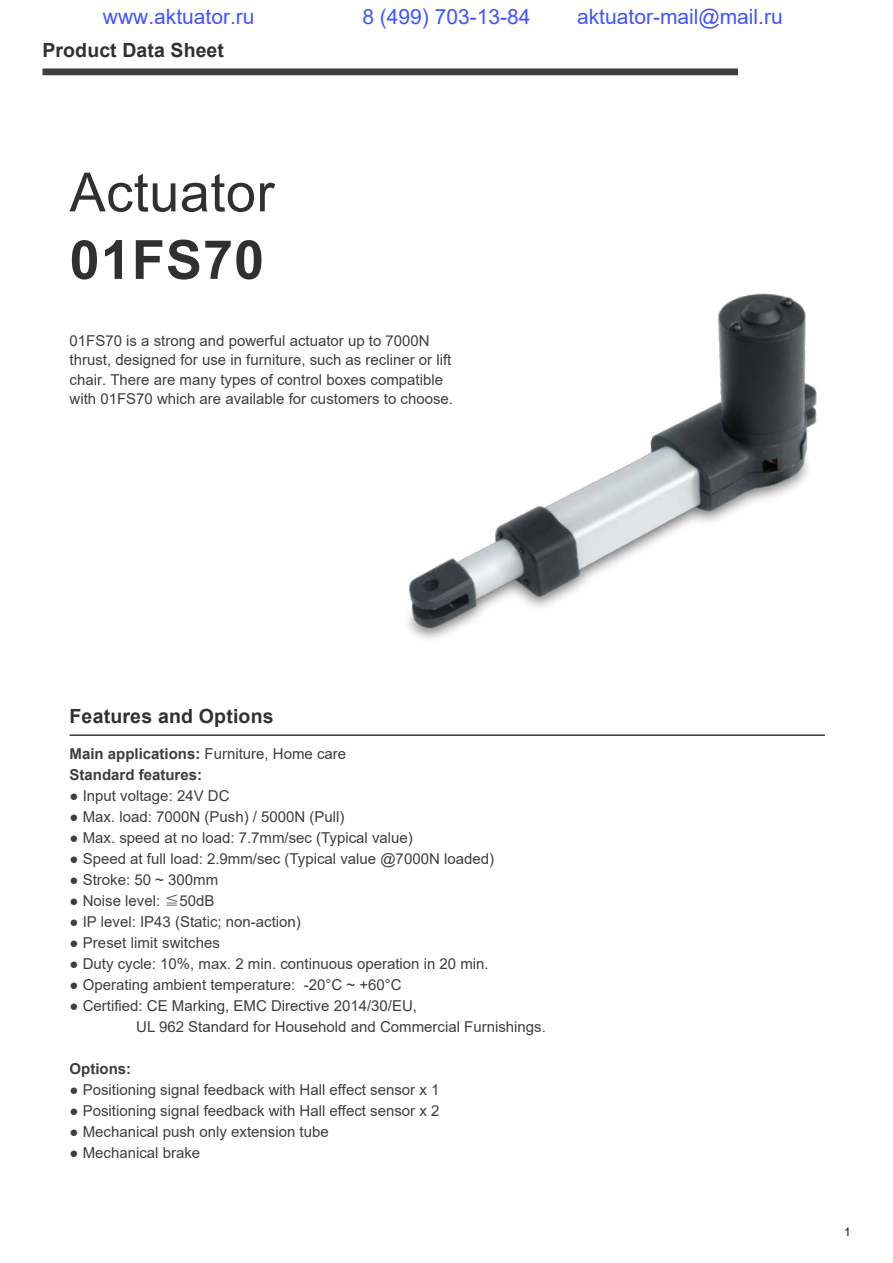
<style>
.page{position:relative;width:893px;height:1263px;background:#fff}
.page>*{position:absolute;margin:0;border:0;box-sizing:border-box;transform-origin:0 0}
.t1{font:54px "Arial";letter-spacing:.01em;color:#312f30}
.t2{font:700 54px "Arial";letter-spacing:.02em;color:#312f30}
.t3{font:21px "Arial";color:#4054ff}
.t4{font:700 19.5px "Arial";letter-spacing:.01em;color:#312f30}
.t5{font:15px/19.5px "Arial";color:#3e3e3f}
.t6{font:700 15px/21px "Arial";color:#3e3e3f}
.t7{font:700 12px "Arial Narrow";color:#3e3e3f}
.s1{font-weight:400}
.s2{font-family:"Adobe Ming Std";font-weight:300}
</style>
<div class="page">
<div style="left:43px;top:68px;width:695px;height:7px;background:#3e3e3f"></div>
<hr style="left:70px;top:734px;width:755px;height:2px;background:#3e3e3f">
<img style="left:408px;top:293px;width:409px;height:346px">
<h2 class="t3" style="left:103px;top:2px;width:153px">www.aktuator.ru</h2>
<h2 class="t3" style="left:362px;top:2px;width:170px">8 (499) 703-13-84</h2>
<h2 class="t3" style="left:577px;top:2px;width:207px">aktuator-mail@mail.ru</h2>
<h3 class="t4" style="left:43px;top:37px;width:183px">Product Data Sheet</h3>
<h1 class="t1" style="left:70px;top:155px;width:206px">Actuator</h1>
<h1 class="t2" style="left:70px;top:222px;width:196px">01FS70</h1>
<p class="t5" style="left:70px;top:331px;width:385px">01FS70 is a strong and powerful actuator up to 7000N thrust, designed for use in furniture, such as recliner or lift chair. There are many types of control boxes compatible with 01FS70 which are available for customers to choose.</p>
<h3 class="t4" style="left:70px;top:702px;width:206px">Features and Options</h3>
<p class="t6" style="left:70px;top:743px;width:278px">Main applications: <span class="s1">Furniture, Home care<br></span>Standard features:</p>
<p class="t5" style="left:70px;top:786px;width:161px">● Input voltage: 24V DC</p>
<p class="t5" style="left:70px;top:807px;width:276px">● Max. load: 7000N (Push) / 5000N (Pull)</p>
<p class="t5" style="left:70px;top:828px;width:345px">● Max. speed at no load: 7.7mm/sec (Typical value)</p>
<p class="t5" style="left:70px;top:849px;width:426px">● Speed at full load: 2.9mm/sec (Typical value @7000N loaded)</p>
<p class="t5" style="left:70px;top:870px;width:150px">● Stroke: 50 ~ 300mm</p>
<p class="t5" style="left:70px;top:891px;width:146px">● Noise level: <span class="s2">≦</span>50dB</p>
<p class="t5" style="left:70px;top:912px;width:233px">● IP level: IP43 (Static; non-action)</p>
<p class="t5" style="left:70px;top:933px;width:152px">● Preset limit switches</p>
<p class="t5" style="left:70px;top:954px;width:421px">● Duty cycle: 10%, max. 2 min. continuous operation in 20 min.</p>
<p class="t5" style="left:70px;top:975px;width:334px">● Operating ambient temperature: -20°C ~ +60°C</p>
<p class="t5" style="left:136px;top:995px;width:411px;line-height:21px;text-indent:-67px">● Certified: CE Marking, EMC Directive 2014/30/EU,<br>UL 962 Standard for Household and Commercial Furnishings.</p>
<p class="t6" style="left:70px;top:1058px;width:63px">Options:</p>
<p class="t5" style="left:70px;top:1080px;width:371px">● Positioning signal feedback with Hall effect sensor x 1</p>
<p class="t5" style="left:70px;top:1101px;width:371px">● Positioning signal feedback with Hall effect sensor x 2</p>
<p class="t5" style="left:70px;top:1122px;width:261px">● Mechanical push only extension tube</p>
<p class="t5" style="left:70px;top:1143px;width:132px">● Mechanical brake</p>
<p class="t7" style="left:845px;top:1223px;width:7px">1</p>
</div>
